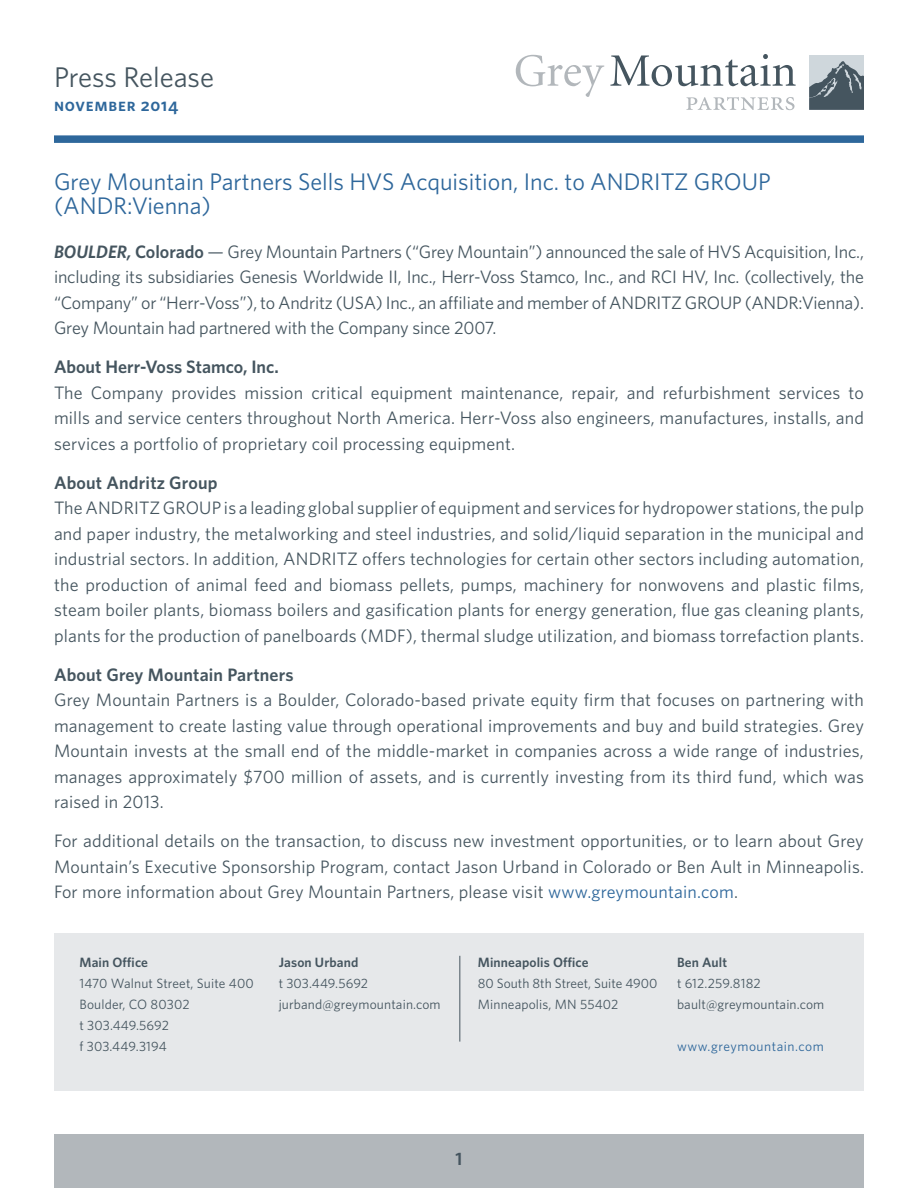
<style>
.page{position:relative;width:918px;height:1188px;background:#fff}
.page>*{position:absolute;margin:0;border:0;box-sizing:border-box;transform-origin:0 0}
.t1{font:28.5px "Whitney";color:#45555f}
.t2{font:24px/23.2px "Whitney";color:#2e679b}
.t3{font:18px/25.5px "Whitney";letter-spacing:.01em;color:#45555f;text-align:justify}
.t4{font:600 18px "Whitney";letter-spacing:.01em;color:#45555f}
.t5{font:18px "Whitney Semibold SC";letter-spacing:.04em;color:#2e679b}
.t6{font:13.5px/21px "Whitney";letter-spacing:.01em;color:#45555f}
.t7{font:13.5px "Whitney";letter-spacing:.04em;color:#2e679b}
.s1{font-weight:600;font-style:italic}
.s2{font-weight:600}
.s3{color:#2e679b}
</style>
<div class="page">
<div style="left:809px;top:56px;width:55px;height:54px;background:#cfd7dc"></div>
<svg style="left:809px;top:61px;width:55px;height:49px"></svg>
<svg style="left:516px;top:55px;width:88px;height:42px"></svg>
<svg style="left:610px;top:54px;width:186px;height:32px"></svg>
<svg style="left:686px;top:97px;width:109px;height:13px"></svg>
<div style="left:54px;top:135px;width:810px;height:8px;background:#2e679b"></div>
<div style="left:54px;top:1134px;width:810px;height:54px;background:#b2b7bb"></div>
<div style="left:54px;top:933px;width:810px;height:158px;background:#e6e8ea"></div>
<hr style="left:459px;top:956px;width:1px;height:86px;background:#45555f">
<p class="t1" style="left:54px;top:58px;width:162px">Press Release</p>
<p class="t5" style="left:54px;top:93px;width:126px">november 2014</p>
<p class="t2" style="left:54px;top:170px;width:718px">Grey Mountain Partners Sells HVS Acquisition, Inc. to ANDRITZ GROUP (ANDR:Vienna)</p>
<p class="t3" style="left:54px;top:239px;width:812px"><span class="s1">BOULDER,</span> <span class="s2">Colorado</span> — Grey Mountain Partners (“Grey Mountain”) announced the sale of HVS Acquisition, Inc., including its subsidiaries Genesis Worldwide II, Inc., Herr-Voss Stamco, Inc., and RCI HV, Inc. (collectively, the “Company” or “Herr-Voss”), to Andritz (USA) Inc., an affiliate and member of ANDRITZ GROUP (ANDR:Vienna).<br>Grey Mountain had partnered with the Company since 2007.</p>
<p class="t4" style="left:54px;top:355px;width:226px">About Herr-Voss Stamco, Inc.</p>
<p class="t3" style="left:54px;top:380px;width:812px">The Company provides mission critical equipment maintenance, repair, and refurbishment services to mills and service centers throughout North America. Herr-Voss also engineers, manufactures, installs, and services a portfolio of proprietary coil processing equipment.</p>
<p class="t4" style="left:54px;top:471px;width:165px">About Andritz Group</p>
<p class="t3" style="left:54px;top:495px;width:812px">The ANDRITZ GROUP is a leading global supplier of equipment and services for hydropower stations, the pulp and paper industry, the metalworking and steel industries, and solid/liquid separation in the municipal and industrial sectors. In addition, ANDRITZ offers technologies for certain other sectors including automation, the production of animal feed and biomass pellets, pumps, machinery for nonwovens and plastic films, steam boiler plants, biomass boilers and gasification plants for energy generation, flue gas cleaning plants, plants for the production of panelboards (MDF), thermal sludge utilization, and biomass torrefaction plants.</p>
<p class="t4" style="left:54px;top:663px;width:241px">About Grey Mountain Partners</p>
<p class="t3" style="left:54px;top:687px;width:812px">Grey Mountain Partners is a Boulder, Colorado-based private equity firm that focuses on partnering with management to create lasting value through operational improvements and buy and build strategies. Grey Mountain invests at the small end of the middle-market in companies across a wide range of industries, manages approximately $700 million of assets, and is currently investing from its third fund, which was raised in 2013.</p>
<p class="t3" style="left:54px;top:828px;width:812px">For additional details on the transaction, to discuss new investment opportunities, or to learn about Grey Mountain’s Executive Sponsorship Program, contact Jason Urband in Colorado or Ben Ault in Minneapolis.<br>For more information about Grey Mountain Partners, please visit <span class="s3">www.greymountain.com</span>.</p>
<p class="t6" style="left:80px;top:951px;width:176px"><span class="s2">Main Office<br></span>1470 Walnut Street, Suite 400<br>Boulder, CO 80302<br>t 303.449.5692<br>f 303.449.3194</p>
<p class="t6" style="left:279px;top:951px;width:164px"><span class="s2">Jason Urband<br></span>t 303.449.5692 jurband@greymountain.com</p>
<p class="t6" style="left:478px;top:951px;width:181px"><span class="s2">Minneapolis Office<br></span>80 South 8th Street, Suite 4900<br>Minneapolis, MN 55402</p>
<p class="t6" style="left:677px;top:951px;width:149px"><span class="s2">Ben Ault<br></span>t 612.259.8182 bault@greymountain.com</p>
<p class="t7" style="left:677px;top:1038px;width:148px">www.greymountain.com</p>
<p class="t4" style="left:456px;top:1146px;width:8px">1</p>
</div>
